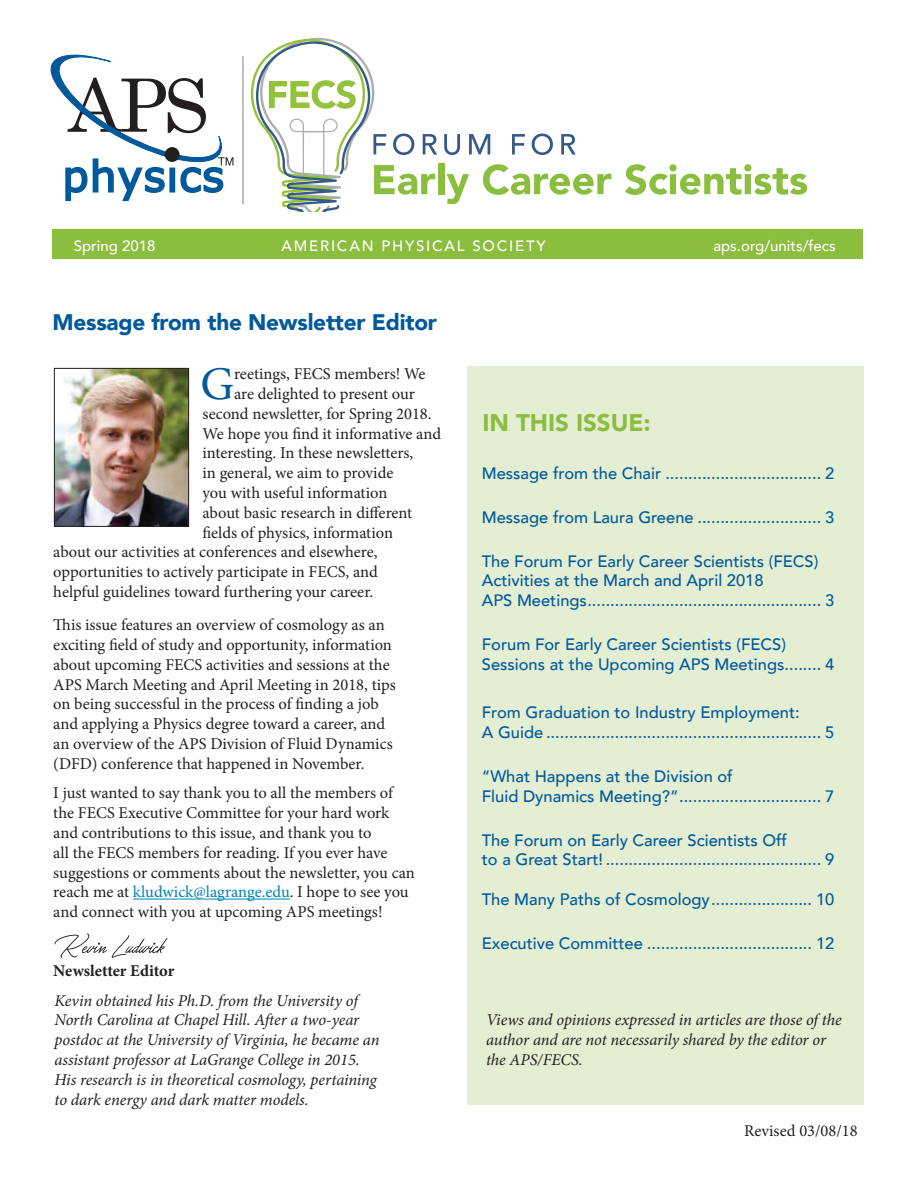
<style>
.page{position:relative;width:918px;height:1188px;background:#fff}
.page>*{position:absolute;margin:0;border:0;box-sizing:border-box;transform-origin:0 0}
.t1{font:46.95px "Minion Pro";color:#00599b}
.t2{font:900 24px "Avenir";color:#8bbd3f}
.t3{font:900 22.5px "Avenir";letter-spacing:-.01em;color:#00599b}
.t4{font:16.5px/19.8px "Minion Pro";color:#231f20}
.t5{font:500 16.5px/19.8px "Avenir";color:#00599b}
.t6{font:italic 16.5px/19.8px "Minion Pro";letter-spacing:-.01em;color:#231f20}
.t7{font:700 16.5px "Minion Pro";letter-spacing:-.005em;color:#231f20}
.t8{font:500 15px "Avenir";color:#fff}
.t9{font:500 15px "Avenir";letter-spacing:.12em;color:#fff}
.s1{color:#0082b4}
</style>
<div class="page">
<hr style="left:133px;top:899px;width:157px;height:1px;background:#0082b4">
<img style="left:56px;top:370px;width:131px;height:155px">
<div style="left:54px;top:368px;width:135px;height:159px;border:1px solid #231f20"></div>
<div style="left:467px;top:367px;width:397px;height:738px;background:#e4eed3"></div>
<svg style="left:50px;top:54px;width:183px;height:148px"></svg>
<svg style="left:444px;top:134px;width:16px;height:21px"></svg>
<svg style="left:469px;top:134px;width:21px;height:20px"></svg>
<svg style="left:512px;top:134px;width:13px;height:20px"></svg>
<svg style="left:532px;top:134px;width:21px;height:21px"></svg>
<svg style="left:561px;top:134px;width:15px;height:20px"></svg>
<div style="left:438px;top:163px;width:6px;height:31px;background:#8bbe3f"></div>
<svg style="left:447px;top:174px;width:22px;height:30px"></svg>
<svg style="left:483px;top:164px;width:128px;height:31px"></svg>
<svg style="left:625px;top:164px;width:182px;height:31px"></svg>
<svg style="left:251px;top:38px;width:186px;height:174px"></svg>
<hr style="left:242px;top:56px;width:2px;height:148px;background:#adaeae">
<div style="left:52px;top:229px;width:810px;height:30px;background:#8bbd3f"></div>
<svg style="left:55px;top:933px;width:113px;height:25px"></svg>
<p class="t8" style="left:74px;top:233px;width:83px">Spring 2018</p>
<p class="t9" style="left:281px;top:233px;width:266px">AMERICAN PHYSICAL SOCIETY</p>
<p class="t8" style="left:713px;top:233px;width:124px">aps.org/units/fecs</p>
<h3 class="t3" style="left:52px;top:303px;width:386px">Message from the Newsletter Editor</h3>
<h1 class="t1" style="left:200px;top:353px;width:35px">G</h1>
<p class="t4" style="left:234px;top:364px;width:193px">reetings, FECS members! We</p>
<p class="t4" style="left:234px;top:384px;width:183px">are delighted to present our</p>
<p class="t4" style="left:202px;top:404px;width:231px">second newsletter, for Spring 2018.</p>
<p class="t4" style="left:202px;top:424px;width:240px">We hope you find it informative and</p>
<p class="t4" style="left:202px;top:443px;width:212px">interesting. In these newsletters,</p>
<p class="t4" style="left:202px;top:463px;width:192px">in general, we aim to provide</p>
<p class="t4" style="left:202px;top:483px;width:186px">you with useful information</p>
<p class="t4" style="left:202px;top:503px;width:211px">about basic research in different</p>
<p class="t4" style="left:202px;top:523px;width:192px">fields of physics, information</p>
<p class="t4" style="left:53px;top:542px;width:326px">about our activities at conferences and elsewhere,</p>
<p class="t4" style="left:53px;top:562px;width:326px">opportunities to actively participate in FECS, and</p>
<p class="t4" style="left:53px;top:582px;width:321px">helpful guidelines toward furthering your career.</p>
<p class="t4" style="left:53px;top:615px;width:344px">This issue features an overview of cosmology as an exciting field of study and opportunity, information about upcoming FECS activities and sessions at the APS March Meeting and April Meeting in 2018, tips on being successful in the process of finding a job and applying a Physics degree toward a career, and an overview of the APS Division of Fluid Dynamics (DFD) conference that happened in November.</p>
<p class="t4" style="left:53px;top:783px;width:363px">I just wanted to say thank you to all the members of the FECS Executive Committee for your hard work and contributions to this issue, and thank you to<br>all the FECS members for reading. If you ever have suggestions or comments about the newsletter, you can reach me at <span class="s1">kludwick@lagrange.edu</span>. I hope to see you and connect with you at upcoming APS meetings!</p>
<p class="t7" style="left:53px;top:959px;width:123px">Newsletter Editor</p>
<p class="t6" style="left:55px;top:990px;width:326px">Kevin obtained his Ph.D. from the University of North Carolina at Chapel Hill. After a two-year postdoc at the University of Virginia, he became an assistant professor at LaGrange College in 2015.<br>His research is in theoretical cosmology, pertaining to dark energy and dark matter models.</p>
<h2 class="t2" style="left:482px;top:402px;width:170px">IN THIS ISSUE:</h2>
<p class="t5" style="left:482px;top:462px;width:354px">Message from the Chair .................................. 2</p>
<p class="t5" style="left:482px;top:506px;width:354px">Message from Laura Greene ........................... 3</p>
<p class="t5" style="left:482px;top:550px;width:354px">The Forum For Early Career Scientists (FECS)<br>Activities at the March and April 2018<br>APS Meetings................................................... 3</p>
<p class="t5" style="left:482px;top:634px;width:354px">Forum For Early Career Scientists (FECS)<br>Sessions at the Upcoming APS Meetings........ 4</p>
<p class="t5" style="left:482px;top:702px;width:354px">From Graduation to Industry Employment:<br>A Guide ............................................................ 5</p>
<p class="t5" style="left:482px;top:765px;width:354px">“What Happens at the Division of<br>Fluid Dynamics Meeting?”............................... 7</p>
<p class="t5" style="left:482px;top:829px;width:354px">The Forum on Early Career Scientists Off<br>to a Great Start! ............................................... 9</p>
<p class="t5" style="left:482px;top:888px;width:354px">The Many Paths of Cosmology...................... 10</p>
<p class="t5" style="left:482px;top:932px;width:354px">Executive Committee .................................... 12</p>
<p class="t6" style="left:486px;top:1010px;width:357px">Views and opinions expressed in articles are those of the author and are not necessarily shared by the editor or the APS/FECS.</p>
<p class="t4" style="left:744px;top:1121px;width:115px">Revised 03/08/18</p>
</div>
